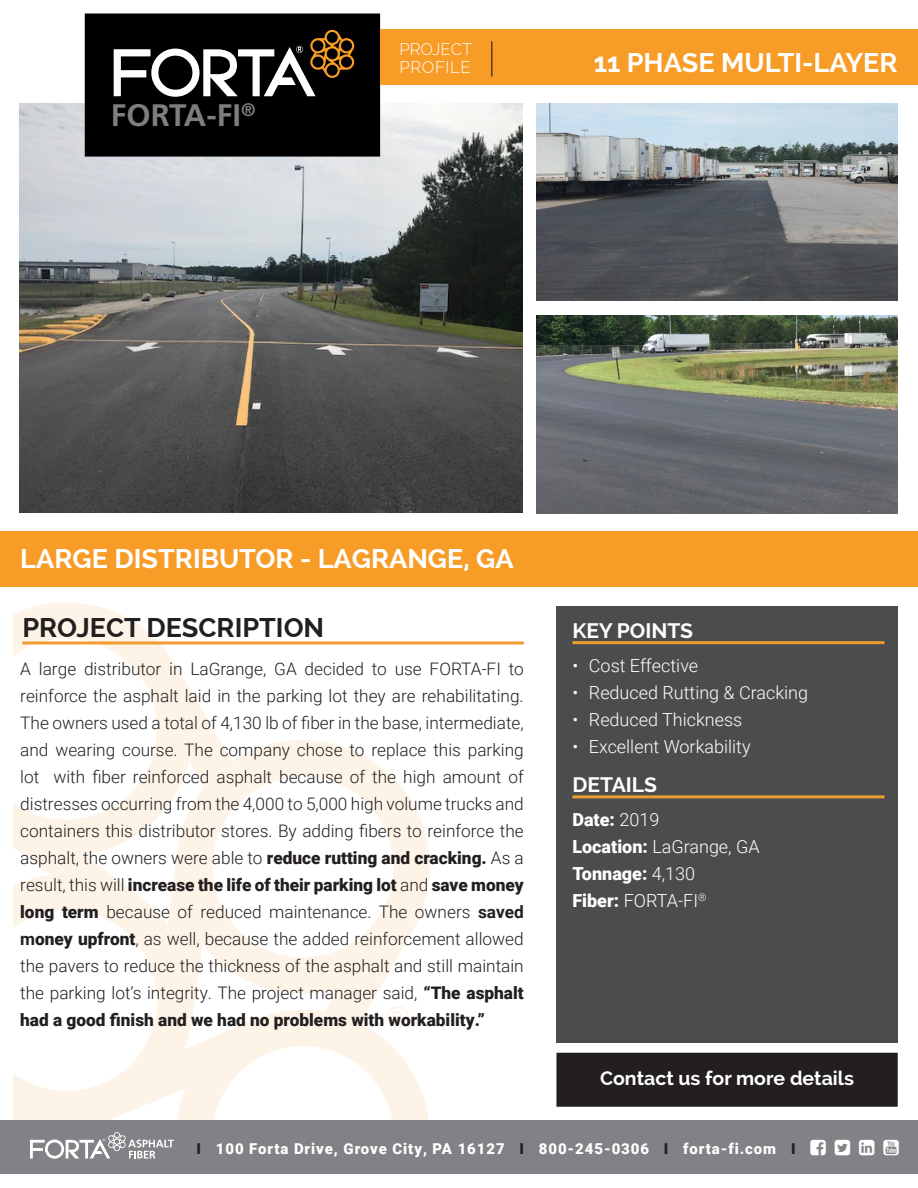
<style>
.page{position:relative;width:918px;height:1188px;background:#fff}
.page>*{position:absolute;margin:0;border:0;box-sizing:border-box;transform-origin:0 0}
.t1{font:700 31.05px "Frutiger";color:#7c7e81}
.Project___Location{font:700 27px "Raleway";color:#fff}
.Project_Description{font:700 27px "Raleway";color:#231f20}
.Application{font:700 27px "Raleway";color:#fff}
.Key_Points___Details{font:700 21px "Raleway";color:#fff}
.More_Details{font:700 19.5px "Raleway";color:#fff}
.Bullets{font:300 18px "Roboto";color:#fff}
.t2{font:900 18px/27px "Roboto";color:#fff}
.Description_Body{font:300 17.25px/27px "Roboto";color:#231f20;text-align:justify}
.t3{font:300 16.5px "Raleway";color:#fff}
.t4{font:300 16.5px "Raleway";letter-spacing:.04em;color:#fff}
.t5{font:900 15px "Roboto";letter-spacing:.06em;color:#fff}
.s1{font-weight:300}
.s2{font-weight:900}
.s3{font-weight:700}
.s4{color:#231f20}
</style>
<div class="page">
<img style="left:19px;top:104px;width:504px;height:409px">
<div style="left:85px;top:14px;width:295px;height:143px;background:#000;border:2px solid #000"></div>
<svg style="left:14px;top:602px;width:416px;height:518px"></svg>
<svg style="left:387px;top:1006px;width:22px;height:22px"></svg>
<div style="left:556px;top:606px;width:342px;height:436px;background:#4b4c4d"></div>
<div style="left:0;top:531px;width:918px;height:56px;background:#f89c28"></div>
<hr style="left:22px;top:641px;width:502px;height:3px;background:#ef9c31">
<hr style="left:572px;top:641px;width:313px;height:3px;background:#ef9c31">
<hr style="left:572px;top:795px;width:313px;height:3px;background:#ef9c31">
<img style="left:537px;top:104px;width:361px;height:197px">
<img style="left:537px;top:316px;width:361px;height:197px">
<div style="left:0;top:1120px;width:918px;height:54px;background:#808285"></div>
<svg style="left:30px;top:1132px;width:144px;height:27px"></svg>
<svg style="left:114px;top:30px;width:240px;height:67px"></svg>
<div style="left:380px;top:29px;width:538px;height:56px;background:#f89c28"></div>
<hr style="left:491px;top:41px;width:1px;height:36px;background:#231f20">
<div style="left:557px;top:1053px;width:340px;height:53px;background:#231f20"></div>
<div style="left:556px;top:1053px;width:342px;height:54px;border:2px solid #231f20"></div>
<p class="t1" style="left:111px;top:97px;width:146px">FORTA-FI<sup>®</sup></p>
<p class="t3" style="left:400px;top:40px;width:74px">PROJECT</p>
<p class="t4" style="left:400px;top:58px;width:73px">PROFILE</p>
<p class="Application" style="left:594px;top:47px;width:305px">11 PHASE MULTI-LAYER</p>
<p class="Project___Location" style="left:20px;top:543px;width:495px">LARGE DISTRIBUTOR - LAGRANGE, GA</p>
<p class="Project_Description" style="left:22px;top:612px;width:303px">PROJECT DESCRIPTION</p>
<p class="Key_Points___Details" style="left:572px;top:618px;width:122px">KEY POINTS</p>
<p class="Bullets" style="left:572px;top:653px;width:127px">• Cost Effective</p>
<p class="Bullets" style="left:572px;top:680px;width:237px">• Reduced Rutting &amp; Cracking</p>
<p class="Bullets" style="left:572px;top:707px;width:171px">• Reduced Thickness</p>
<p class="Bullets" style="left:572px;top:734px;width:180px">• Excellent Workability</p>
<p class="Key_Points___Details" style="left:572px;top:773px;width:86px">DETAILS</p>
<p class="t2" style="left:572px;top:806px;width:88px">Date: <span class="s1">2019</span></p>
<p class="t2" style="left:572px;top:833px;width:189px">Location: <span class="s1">LaGrange, GA<br></span>Tonnage: <span class="s1">4,130</span></p>
<p class="Bullets" style="left:572px;top:888px;width:136px"><span class="s2">Fiber:</span> FORTA-FI<sup>®</sup></p>
<p class="Description_Body" style="left:20px;top:654px;width:505px">A large distributor in LaGrange, GA decided to use FORTA-FI to reinforce the asphalt laid in the parking lot they are rehabilitating.<br>The owners used a total of 4,130 lb of fiber in the base, intermediate, and wearing course. The company chose to replace this parking lot with fiber reinforced asphalt because of the high amount of distresses occurring from the 4,000 to 5,000 high volume trucks and containers this distributor stores. By adding fibers to reinforce the asphalt, the owners were able to <span class="s2">reduce rutting and cracking.</span> As a result, this will <span class="s2">increase the life of their parking lot</span> and <span class="s2">save money long term</span> because of reduced maintenance. The owners <span class="s3">saved m</span><span class="s2">oney upfront</span>, as well, because the added reinforcement allowed the pavers to reduce the thickness of the asphalt and still maintain the parking lot’s integrity. The project manager said, <span class="s2">“The asphalt had a good finish and we had no problems with workability.”</span></p>
<p class="More_Details" style="left:600px;top:1067px;width:255px">Contact us for more details</p>
<p class="t5" style="left:197px;top:1138px;width:600px"><span class="s4">I</span> 100 Forta Drive, Grove City, PA 16127 <span class="s4">I</span> 800-245-0306 <span class="s4">I</span> forta-fi.com <span class="s4">I</span></p>
</div>
